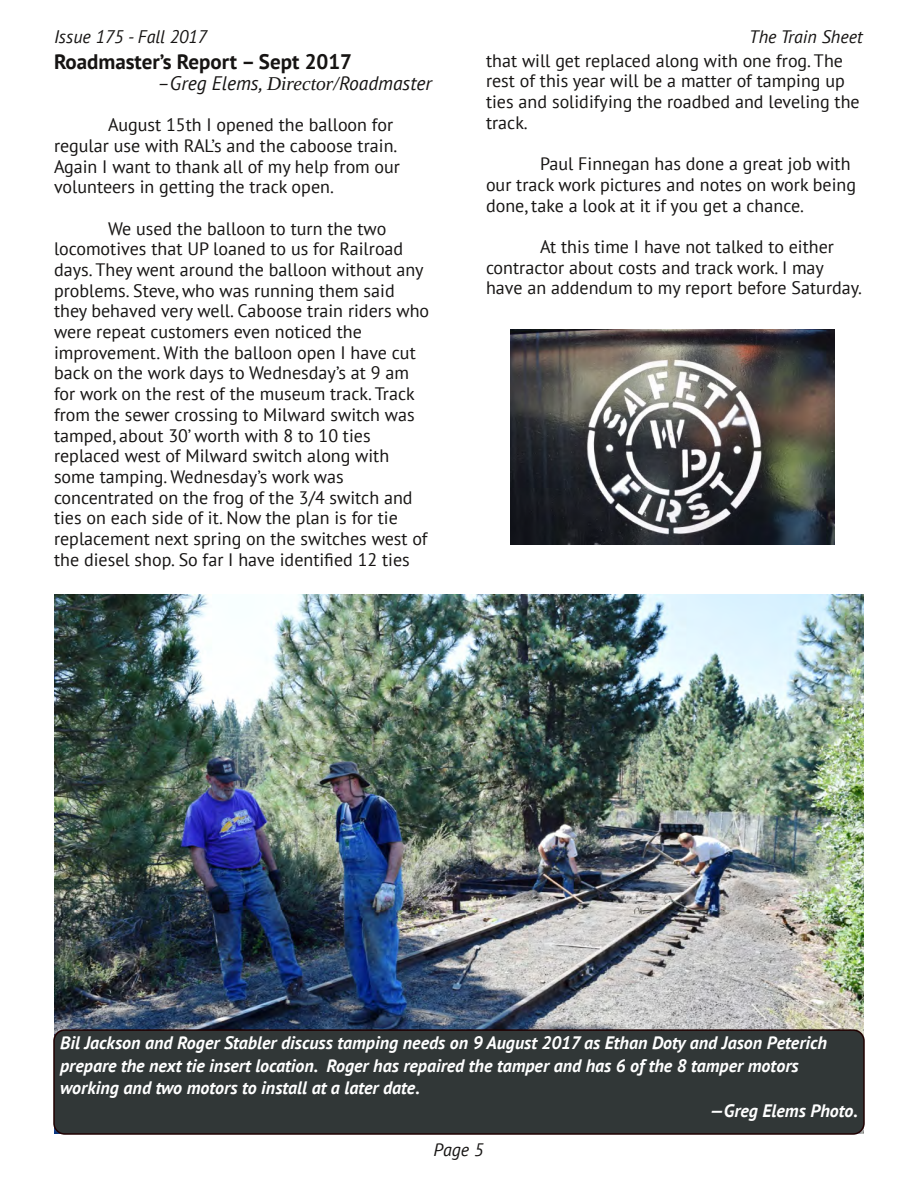
<style>
.page{position:relative;width:918px;height:1188px;background:#fff}
.page>*{position:absolute;margin:0;border:0;box-sizing:border-box;transform-origin:0 0}
.t1{font:700 21px "PT Sans";color:#161413}
.t2{font:italic 19.5px "PT Sans";color:#161413}
.t3{font:italic 18.15px "PT Sans";letter-spacing:-.005em;color:#161413}
.t4{font:18px/20.7px "PT Sans";color:#161413}
.t5{font:italic 700 18px "PT Sans";color:#fff}
.t6{font:italic 18px "PT Sans";color:#161413}
.s1{font-family:"Liberation Serif"}
</style>
<div class="page">
<img style="left:54px;top:594px;width:810px;height:540px">
<div style="left:54px;top:1030px;width:810px;height:104px;background:#313737;border-radius:11px"></div>
<div style="left:53px;top:1029px;width:812px;height:106px;border:2px solid #200000;border-radius:11px"></div>
<img style="left:510px;top:329px;width:325px;height:215px">
<p class="t3" style="left:54px;top:25px;width:155px">Issue 175 - Fall 2017</p>
<p class="t6" style="left:749px;top:25px;width:115px">The Train Sheet</p>
<p class="t1" style="left:54px;top:48px;width:300px">Roadmaster’s Report – Sept 2017</p>
<p class="t2" style="left:158px;top:71px;width:276px">–Greg Elems, <span class="s1">Director/</span>Roadmaster</p>
<p class="t4" style="left:54px;top:114px;width:348px;text-indent:54px">August 15th I opened the balloon for regular use with RAL’s and the caboose train.<br>Again I want to thank all of my help from our volunteers in getting the track open.</p>
<p class="t4" style="left:54px;top:218px;width:377px;text-indent:54px">We used the balloon to turn the two locomotives that UP loaned to us for Railroad days. They went around the balloon without any problems. Steve, who was running them said they behaved very well. Caboose train riders who were repeat customers even noticed the improvement. With the balloon open I have cut back on the work days to Wednesday’s at 9 am for work on the rest of the museum track. Track from the sewer crossing to Milward switch was tamped, about 30’ worth with 8 to 10 ties replaced west of Milward switch along with some tamping. Wednesday’s work was concentrated on the frog of the 3/4 switch and ties on each side of it. Now the plan is for tie replacement next spring on the switches west of the diesel shop. So far I have identified 12 ties</p>
<p class="t4" style="left:486px;top:50px;width:375px">that will get replaced along with one frog. The rest of this year will be a matter of tamping up ties and solidifying the roadbed and leveling the track.</p>
<p class="t4" style="left:486px;top:153px;width:372px;text-indent:54px">Paul Finnegan has done a great job with our track work pictures and notes on work being done, take a look at it if you get a chance.</p>
<p class="t4" style="left:486px;top:236px;width:377px;text-indent:54px">At this time I have not talked to either contractor about costs and track work. I may have an addendum to my report before Saturday.</p>
<p class="t5" style="left:60px;top:1031px;width:768px">Bil Jackson and Roger Stabler discuss tamping needs on 9 August 2017 as Ethan Doty and Jason Peterich</p>
<p class="t5" style="left:60px;top:1054px;width:740px">prepare the next tie insert location. Roger has repaired the tamper and has 6 of the 8 tamper motors</p>
<p class="t5" style="left:60px;top:1076px;width:361px">working and two motors to install at a later date.</p>
<p class="t5" style="left:710px;top:1099px;width:149px">—Greg Elems Photo.</p>
<p class="t6" style="left:433px;top:1138px;width:52px">Page 5</p>
</div>
